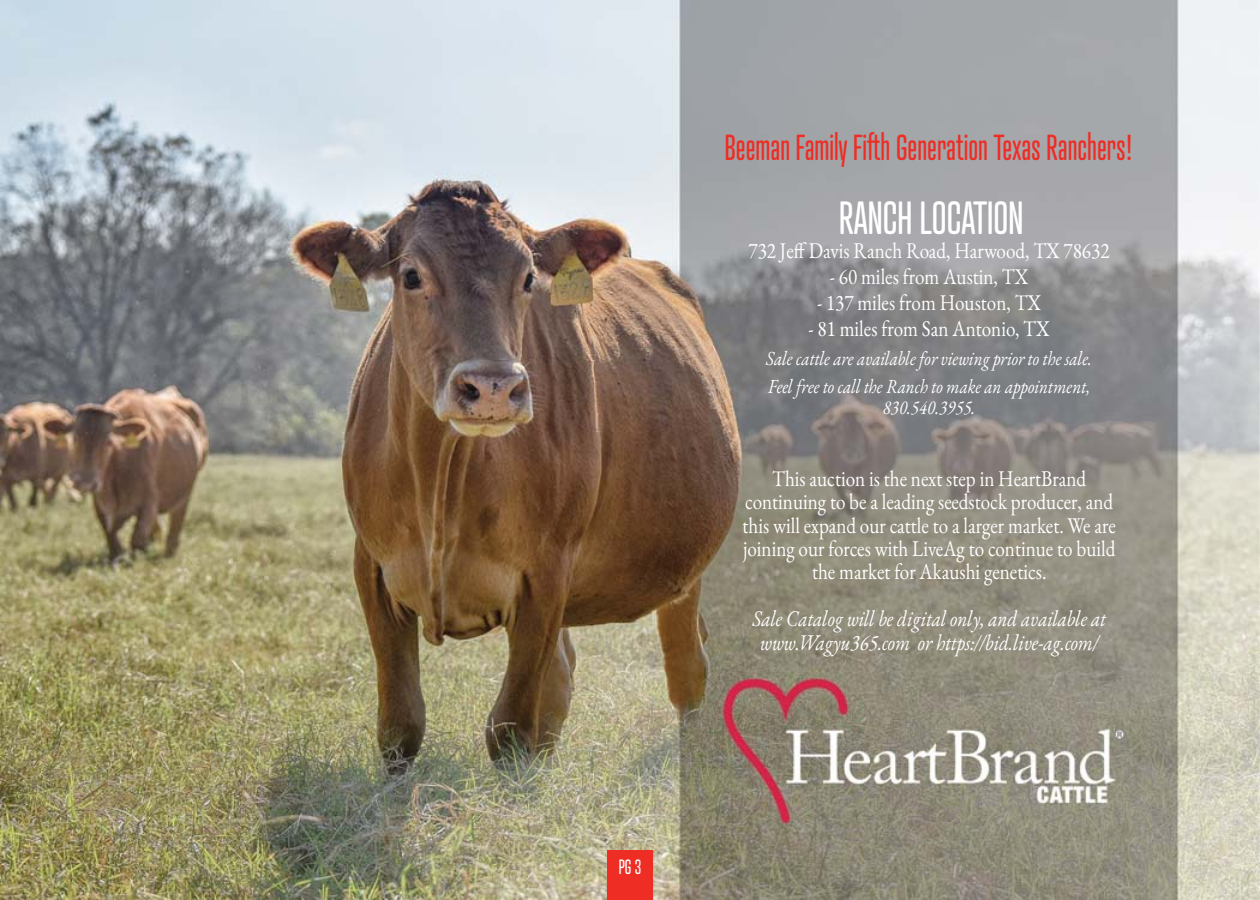
<style>
.page{position:relative;width:1260px;height:900px;background:#fff}
.page>*{position:absolute;margin:0;border:0;box-sizing:border-box;transform-origin:0 0}
.t1{font:45px "Atrament";color:#fff;scale:.85 1}
.t2{font:35px "Atrament";color:#ee2d24;scale:.85 1}
.t3{font:22.5px/23.5px "EB Garamond";color:#fff;text-align:center;scale:.85 1}
.t4{font:italic 22.5px/23.5px "EB Garamond";color:#fff;text-align:center;scale:.85 1}
.t5{font:italic 20px/28.5px "EB Garamond";color:#fff;scale:.85 1}
.t6{font:20px "Atrament";color:#fff;scale:.85 1}
</style>
<div class="page">
<img style="left:0;top:0;width:1260px;height:900px">
<div style="left:607px;top:850px;width:46px;height:50px;background:#ee2d24"></div>
<p class="t6" style="left:619px;top:857px;width:28px">PG 3</p>
<h2 class="t2" style="left:725px;top:130px;width:482px">Beeman Family Fifth Generation Texas Ranchers!</h2>
<h1 class="t1" style="left:839px;top:196px;width:218px">RANCH LOCATION</h1>
<p class="t3" style="left:749px;top:242px;width:426px">732 Jeff Davis Ranch Road, Harwood, TX 78632</p>
<p class="t3" style="left:830px;top:268px;width:235px">- 60 miles from Austin, TX</p>
<p class="t3" style="left:817px;top:294px;width:265px">- 137 miles from Houston, TX</p>
<p class="t3" style="left:808px;top:320px;width:285px">- 81 miles from San Antonio, TX</p>
<p class="t5" style="left:766px;top:346px;width:385px">Sale cattle are available for viewing prior to the sale.<br>Feel free to call the Ranch to make an appointment,</p>
<p class="t5" style="left:883px;top:395px;width:110px">830.540.3955.</p>
<p class="t3" style="left:742px;top:469px;width:441px">This auction is the next step in HeartBrand continuing to be a leading seedstock producer, and this will expand our cattle to a larger market. We are joining our forces with LiveAg to continue to build the market for Akaushi genetics.</p>
<p class="t4" style="left:753px;top:610px;width:417px">Sale Catalog will be digital only, and available at www.Wagyu365.com or https://bid.live-ag.com/</p>
</div>
